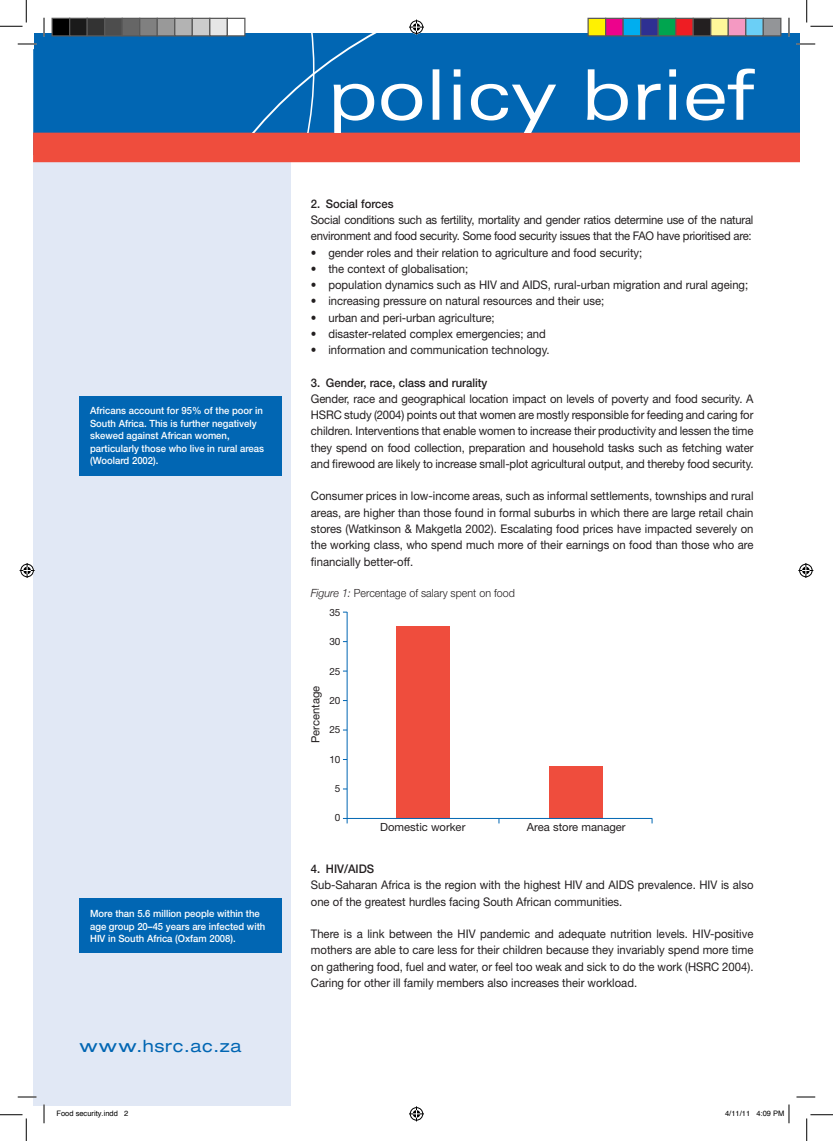
<style>
.page{position:relative;width:833px;height:1141px;background:#fff}
.page>*{position:absolute;margin:0;border:0;box-sizing:border-box;transform-origin:0 0}
.t1{font:expanded 16.88px "Helvetica Neue";letter-spacing:.04em;color:#0166b3;scale:1.19 1}
.Body{font:11.88px/16.2px "Helvetica Neue";color:#231f20;text-align:justify;scale:.95 1}
.Body-2{font:11.88px/16.2px "Helvetica Neue";letter-spacing:-.02em;color:#231f20;scale:.95 1}
.Body-3{font:500 11.88px "Helvetica Neue";color:#231f20;scale:.95 1}
.t2{font:11.25px "Helvetica Neue";color:#231f20}
.Body-4{font:300 11.25px "Helvetica Neue LT Std";color:#231f20;scale:.95 1}
.t3{font:500 10px/12.5px "Helvetica Neue";color:#fff;scale:.95 1}
.t4{font:10px "Helvetica Neue";color:#231f20}
.t5{font:7.5px "Helvetica";color:#000}
.s1{font-family:"Helvetica Neue";font-style:italic}
</style>
<div class="page">
<div style="left:34px;top:144px;width:257px;height:961px;background:#e1e8f5"></div>
<hr style="left:346px;top:612px;width:1px;height:211px;background:#0166b3">
<div style="left:396px;top:626px;width:53px;height:192px;background:#ef4d3d"></div>
<div style="left:548px;top:766px;width:54px;height:52px;background:#ef4d3d"></div>
<hr style="left:343px;top:818px;width:309px;height:1px;background:#0166b3">
<div style="left:79px;top:396px;width:202px;height:79px;background:#0166b3"></div>
<div style="left:79px;top:898px;width:202px;height:54px;background:#0166b3"></div>
<svg style="left:18px;top:1096px;width:18px;height:1px"></svg>
<svg style="left:796px;top:1096px;width:18px;height:1px"></svg>
<svg style="left:43px;top:1104px;width:2px;height:19px"></svg>
<svg style="left:0;top:1114px;width:27px;height:26px"></svg>
<svg style="left:806px;top:1114px;width:26px;height:26px"></svg>
<svg style="left:0;top:0;width:832px;height:162px"></svg>
<svg style="left:409px;top:1106px;width:15px;height:15px"></svg>
<svg style="left:20px;top:563px;width:15px;height:15px"></svg>
<svg style="left:798px;top:563px;width:14px;height:15px"></svg>
<div style="left:52px;top:18px;width:18px;height:18px;background:#000"></div>
<div style="left:51px;top:18px;width:19px;height:18px;border:1px solid #595959"></div>
<div style="left:70px;top:18px;width:17px;height:18px;background:#1a1a1a"></div>
<div style="left:69px;top:18px;width:19px;height:18px;border:1px solid #595959"></div>
<div style="left:87px;top:18px;width:18px;height:18px;background:#333"></div>
<div style="left:86px;top:18px;width:19px;height:18px;border:1px solid #595959"></div>
<div style="left:105px;top:18px;width:17px;height:18px;background:#4d4d4d"></div>
<div style="left:104px;top:18px;width:19px;height:18px;border:1px solid #595959"></div>
<div style="left:122px;top:18px;width:18px;height:18px;background:#666"></div>
<div style="left:121px;top:18px;width:19px;height:18px;border:1px solid #595959"></div>
<div style="left:140px;top:18px;width:17px;height:18px;background:#808080"></div>
<div style="left:139px;top:18px;width:19px;height:18px;border:1px solid #595959"></div>
<div style="left:157px;top:18px;width:18px;height:18px;background:#999"></div>
<div style="left:156px;top:18px;width:19px;height:18px;border:1px solid #595959"></div>
<div style="left:175px;top:18px;width:17px;height:18px;background:#b3b3b3"></div>
<div style="left:174px;top:18px;width:19px;height:18px;border:1px solid #595959"></div>
<div style="left:192px;top:18px;width:18px;height:18px;background:#ccc"></div>
<div style="left:191px;top:18px;width:19px;height:18px;border:1px solid #595959"></div>
<div style="left:210px;top:18px;width:17px;height:18px;background:#e6e6e6"></div>
<div style="left:209px;top:18px;width:19px;height:18px;border:1px solid #595959"></div>
<div style="left:227px;top:18px;width:18px;height:18px;background:#fff"></div>
<div style="left:226px;top:18px;width:19px;height:18px;border:1px solid #595959"></div>
<div style="left:587px;top:18px;width:18px;height:18px;background:#fff101"></div>
<div style="left:587px;top:18px;width:19px;height:18px;border:1px solid #595959"></div>
<div style="left:605px;top:18px;width:17px;height:18px;background:#ed028c"></div>
<div style="left:604px;top:18px;width:19px;height:18px;border:1px solid #595959"></div>
<div style="left:622px;top:18px;width:18px;height:18px;background:#00aeef"></div>
<div style="left:622px;top:18px;width:19px;height:18px;border:1px solid #595959"></div>
<div style="left:640px;top:18px;width:17px;height:18px;background:#2e3092"></div>
<div style="left:639px;top:18px;width:19px;height:18px;border:1px solid #595959"></div>
<div style="left:657px;top:18px;width:18px;height:18px;background:#00a54f"></div>
<div style="left:657px;top:18px;width:19px;height:18px;border:1px solid #595959"></div>
<div style="left:675px;top:18px;width:17px;height:18px;background:#ee1d23"></div>
<div style="left:674px;top:18px;width:19px;height:18px;border:1px solid #595959"></div>
<div style="left:692px;top:18px;width:18px;height:18px;background:#231f20"></div>
<div style="left:692px;top:18px;width:19px;height:18px;border:1px solid #595959"></div>
<div style="left:710px;top:18px;width:17px;height:18px;background:#fff79a"></div>
<div style="left:709px;top:18px;width:19px;height:18px;border:1px solid #595959"></div>
<div style="left:727px;top:18px;width:18px;height:18px;background:#f499c2"></div>
<div style="left:727px;top:18px;width:19px;height:18px;border:1px solid #595959"></div>
<div style="left:745px;top:18px;width:17px;height:18px;background:#6bcff6"></div>
<div style="left:744px;top:18px;width:19px;height:18px;border:1px solid #595959"></div>
<div style="left:762px;top:18px;width:18px;height:18px;background:#939598"></div>
<div style="left:762px;top:18px;width:19px;height:18px;border:1px solid #595959"></div>
<svg style="left:788px;top:1104px;width:1px;height:19px"></svg>
<p class="t3" style="left:90px;top:404px;width:184px">Africans account for 95% of the poor in South Africa. This is further negatively skewed against African women, particularly those who live in rural areas (Woolard 2002).</p>
<p class="t3" style="left:90px;top:907px;width:186px">More than 5.6 million people within the age group 20–45 years are infected with<br>HIV in South Africa (Oxfam 2008).</p>
<p class="t1" style="left:79px;top:1035px;width:137px">www.hsrc.ac.za</p>
<p class="Body-3" style="left:311px;top:196px;width:88px">2. Social forces</p>
<p class="Body-2" style="left:311px;top:211px;width:467px">Social conditions such as fertility, mortality and gender ratios determine use of the natural environment and food security. Some food security issues that the FAO have prioritised are:</p>
<p class="Body" style="left:311px;top:244px;width:350px">• gender roles and their relation to agriculture and food security;</p>
<p class="Body" style="left:311px;top:260px;width:167px">• the context of globalisation;</p>
<p class="Body" style="left:311px;top:276px;width:461px">• population dynamics such as HIV and AIDS, rural-urban migration and rural ageing;</p>
<p class="Body" style="left:311px;top:293px;width:310px">• increasing pressure on natural resources and their use;</p>
<p class="Body" style="left:311px;top:309px;width:195px">• urban and peri-urban agriculture;</p>
<p class="Body" style="left:311px;top:325px;width:249px">• disaster-related complex emergencies; and</p>
<p class="Body" style="left:311px;top:341px;width:253px">• information and communication technology.</p>
<p class="Body-3" style="left:311px;top:375px;width:187px">3. Gender, race, class and rurality</p>
<p class="Body" style="left:311px;top:390px;width:467px">Gender, race and geographical location impact on levels of poverty and food security. A HSRC study (2004) points out that women are mostly responsible for feeding and caring for children. Interventions that enable women to increase their productivity and lessen the time they spend on food collection, preparation and household tasks such as fetching water and firewood are likely to increase small-plot agricultural output, and thereby food security.</p>
<p class="Body" style="left:311px;top:488px;width:467px">Consumer prices in low-income areas, such as informal settlements, townships and rural areas, are higher than those found in formal suburbs in which there are large retail chain stores (Watkinson &amp; Makgetla 2002). Escalating food prices have impacted severely on the working class, who spend much more of their earnings on food than those who are financially better-off.</p>
<p class="Body-4" style="left:311px;top:586px;width:216px"><span class="s1">Figure 1:</span> Percentage of salary spent on food</p>
<p class="t4" style="left:329px;top:606px;width:13px">35</p>
<p class="t4" style="left:329px;top:635px;width:13px">30</p>
<p class="t4" style="left:329px;top:665px;width:13px">25</p>
<p class="t4" style="left:329px;top:694px;width:13px">20</p>
<p class="t4" style="left:329px;top:723px;width:13px">25</p>
<p class="t4" style="left:329px;top:753px;width:13px">10</p>
<p class="t4" style="left:335px;top:782px;width:7px">5</p>
<p class="t4" style="left:335px;top:811px;width:7px">0</p>
<p class="t2" style="left:309px;top:742px;width:59px;rotate:-90deg">Percentage</p>
<p class="t2" style="left:380px;top:820px;width:87px">Domestic worker</p>
<p class="t2" style="left:526px;top:820px;width:100px">Area store manager</p>
<p class="Body-3" style="left:311px;top:861px;width:68px">4. HIV/AIDS</p>
<p class="Body" style="left:311px;top:876px;width:467px">Sub-Saharan Africa is the region with the highest HIV and AIDS prevalence. HIV is also one of the greatest hurdles facing South African communities.</p>
<p class="Body" style="left:311px;top:925px;width:467px">There is a link between the HIV pandemic and adequate nutrition levels. HIV-positive mothers are able to care less for their children because they invariably spend more time on gathering food, fuel and water, or feel too weak and sick to do the work (HSRC 2004).<br>Caring for other ill family members also increases their workload.</p>
<p class="t5" style="left:56px;top:1107px;width:73px">Food security.indd 2</p>
<p class="t5" style="left:724px;top:1107px;width:61px">4/11/11 4:09 PM</p>
</div>
